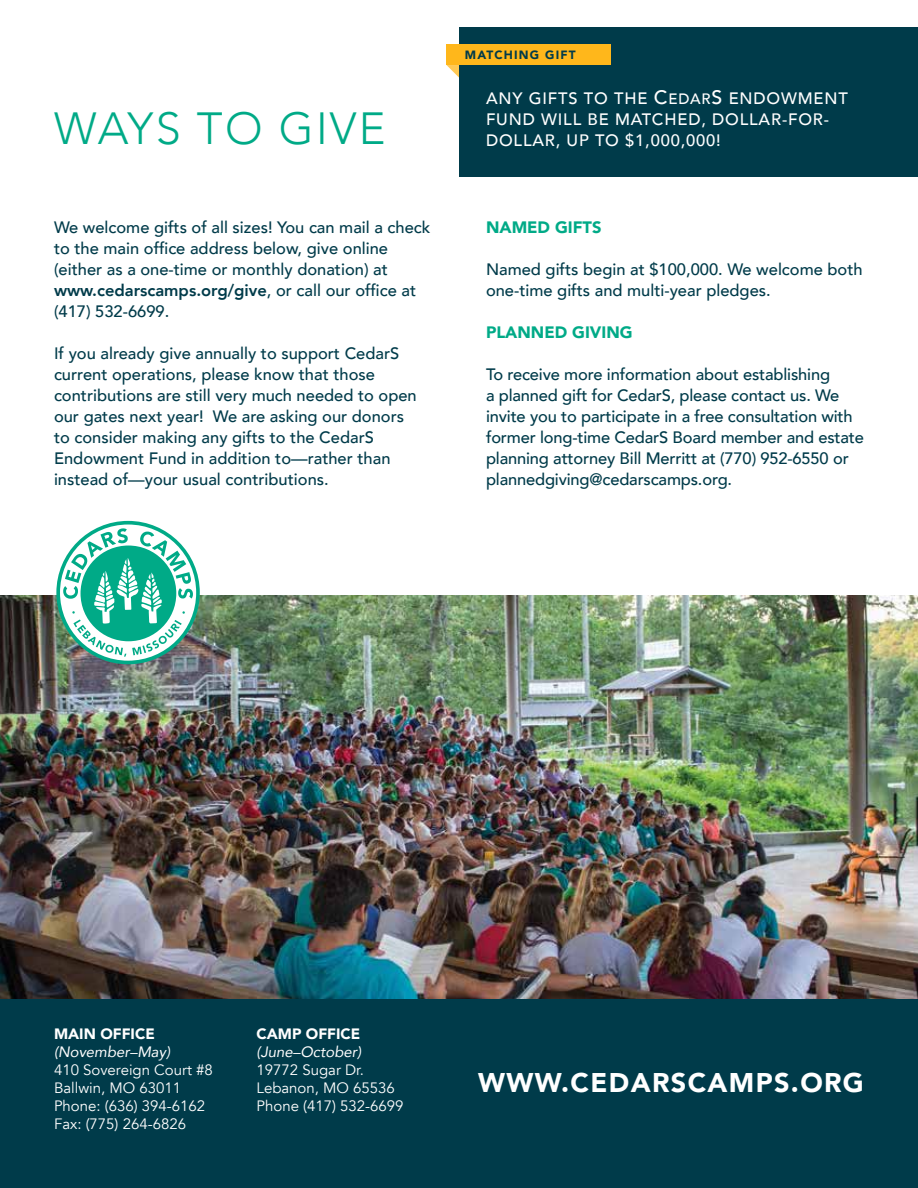
<style>
.page{position:relative;width:918px;height:1188px;background:#fff}
.page>*{position:absolute;margin:0;border:0;box-sizing:border-box;transform-origin:0 0}
.t1{font:300 45px "Avenir";letter-spacing:.05em;color:#00aa87}
.t2{font:900 27px "Avenir";letter-spacing:.05em;color:#fff}
.t3{font:500 16.5px/21px "Avenir";color:#003b4a}
.t4{font:500 16.5px/21px "Avenir";letter-spacing:.05em;color:#fff}
.t5{font:900 16.5px "Avenir";color:#00aa87}
.t6{font:15px/18px "Avenir";color:#fff}
.t7{font:italic 15px "Avenir";color:#fff}
.t8{font:900 15px "Avenir";color:#fff}
.t9{font:900 12px "Avenir";letter-spacing:.1em;color:#003b4a}
.s1{font-weight:800}
.s2{font-size:19.5px}
.s3{font-size:15px}
</style>
<div class="page">
<div style="left:459px;top:27px;width:459px;height:150px;background:#003b4a"></div>
<img style="left:0;top:595px;width:918px;height:404px">
<div style="left:0;top:999px;width:918px;height:189px;background:#003b4a"></div>
<div style="left:446px;top:44px;width:165px;height:21px;background:#ffb71b"></div>
<svg style="left:446px;top:65px;width:13px;height:13px"></svg>
<svg style="left:56px;top:521px;width:144px;height:143px"></svg>
<h1 class="t1" style="left:54px;top:102px;width:333px">WAYS TO GIVE</h1>
<p class="t3" style="left:54px;top:215px;width:378px">We welcome gifts of all sizes! You can mail a check to the main office address below, give online (either as a one-time or monthly donation) at <span class="s1">www.cedarscamps.org/give</span>, or call our office at (417) 532-6699.</p>
<p class="t3" style="left:54px;top:341px;width:364px">If you already give annually to support CedarS current operations, please know that those contributions are still very much needed to open our gates next year! We are asking our donors to consider making any gifts to the CedarS Endowment Fund in addition to—rather than instead of—your usual contributions.</p>
<p class="t9" style="left:465px;top:44px;width:112px">MATCHING GIFT</p>
<p class="t4" style="left:486px;top:87px;width:363px">ANY GIFTS TO THE <span class="s2">C</span><span class="s3">EDAR</span><span class="s2">S</span> ENDOWMENT<br>FUND WILL BE MATCHED, DOLLAR-FOR-<br>DOLLAR, UP TO $1,000,000!</p>
<p class="t5" style="left:486px;top:213px;width:117px">NAMED GIFTS</p>
<p class="t3" style="left:486px;top:257px;width:378px">Named gifts begin at $100,000. We welcome both one-time gifts and multi-year pledges.</p>
<p class="t5" style="left:486px;top:318px;width:148px">PLANNED GIVING</p>
<p class="t3" style="left:486px;top:362px;width:380px">To receive more information about establishing<br>a planned gift for CedarS, please contact us. We invite you to participate in a free consultation with former long-time CedarS Board member and estate planning attorney Bill Merritt at (770) 952-6550 or plannedgiving@cedarscamps.org.</p>
<p class="t8" style="left:54px;top:1021px;width:102px">MAIN OFFICE</p>
<p class="t7" style="left:54px;top:1042px;width:118px">(November–May)</p>
<p class="t6" style="left:54px;top:1061px;width:160px">410 Sovereign Court #8<br>Ballwin, MO 63011<br>Phone: (636) 394-6162<br>Fax: (775) 264-6826</p>
<p class="t8" style="left:256px;top:1021px;width:105px">CAMP OFFICE</p>
<p class="t7" style="left:256px;top:1042px;width:106px">(June–October)</p>
<p class="t6" style="left:256px;top:1061px;width:149px">19772 Sugar Dr.<br>Lebanon, MO 65536<br>Phone (417) 532-6699</p>
<h2 class="t2" style="left:478px;top:1060px;width:387px">WWW.CEDARSCAMPS.ORG</h2>
</div>
